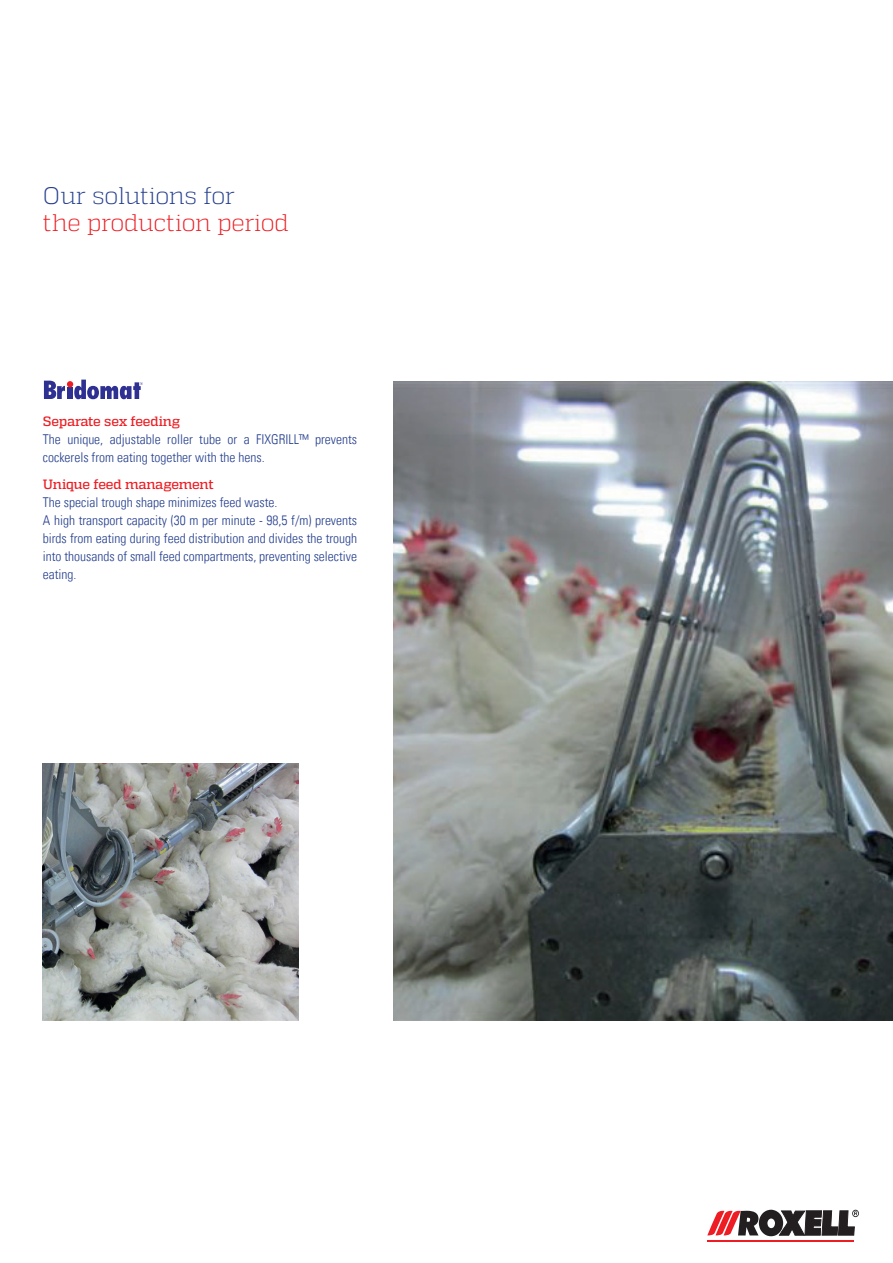
<style>
.page{position:relative;width:893px;height:1263px;background:#fff}
.page>*{position:absolute;margin:0;border:0;box-sizing:border-box;transform-origin:0 0}
.t1{font:300 24px "Quadon";letter-spacing:-.01em;color:#ee1d23}
.t2{font:300 24px "Quadon";letter-spacing:-.015em;color:#253f8e}
.body{font:13.5px/18px "Univers Com 47 Light Cond";color:#253f8e}
.body_KOP{font:500 13.5px "Quadon";letter-spacing:-.015em;color:#ee1d23}
</style>
<div class="page">
<img style="left:393px;top:381px;width:500px;height:639px">
<img style="left:43px;top:763px;width:256px;height:257px">
<svg style="left:44px;top:380px;width:98px;height:19px"></svg>
<hr style="left:707px;top:1240px;width:147px;height:2px;background:#ee1d23">
<svg style="left:707px;top:1210px;width:152px;height:26px"></svg>
<p class="t2" style="left:43px;top:182px;width:194px">Our solutions for</p>
<p class="t1" style="left:43px;top:209px;width:247px">the production period</p>
<p class="body_KOP" style="left:43px;top:413px;width:139px">Separate sex feeding</p>
<p class="body" style="left:43px;top:430px;width:316px">The unique, adjustable roller tube or a FIXGRILL™ prevents cockerels from eating together with the hens.</p>
<p class="body_KOP" style="left:43px;top:476px;width:172px">Unique feed management</p>
<p class="body" style="left:43px;top:493px;width:236px">The special trough shape minimizes feed waste.</p>
<p class="body" style="left:43px;top:511px;width:316px;text-align:justify">A high transport capacity (30 m per minute - 98,5 f/m) prevents birds from eating during feed distribution and divides the trough into thousands of small feed compartments, preventing selective eating.</p>
</div>
